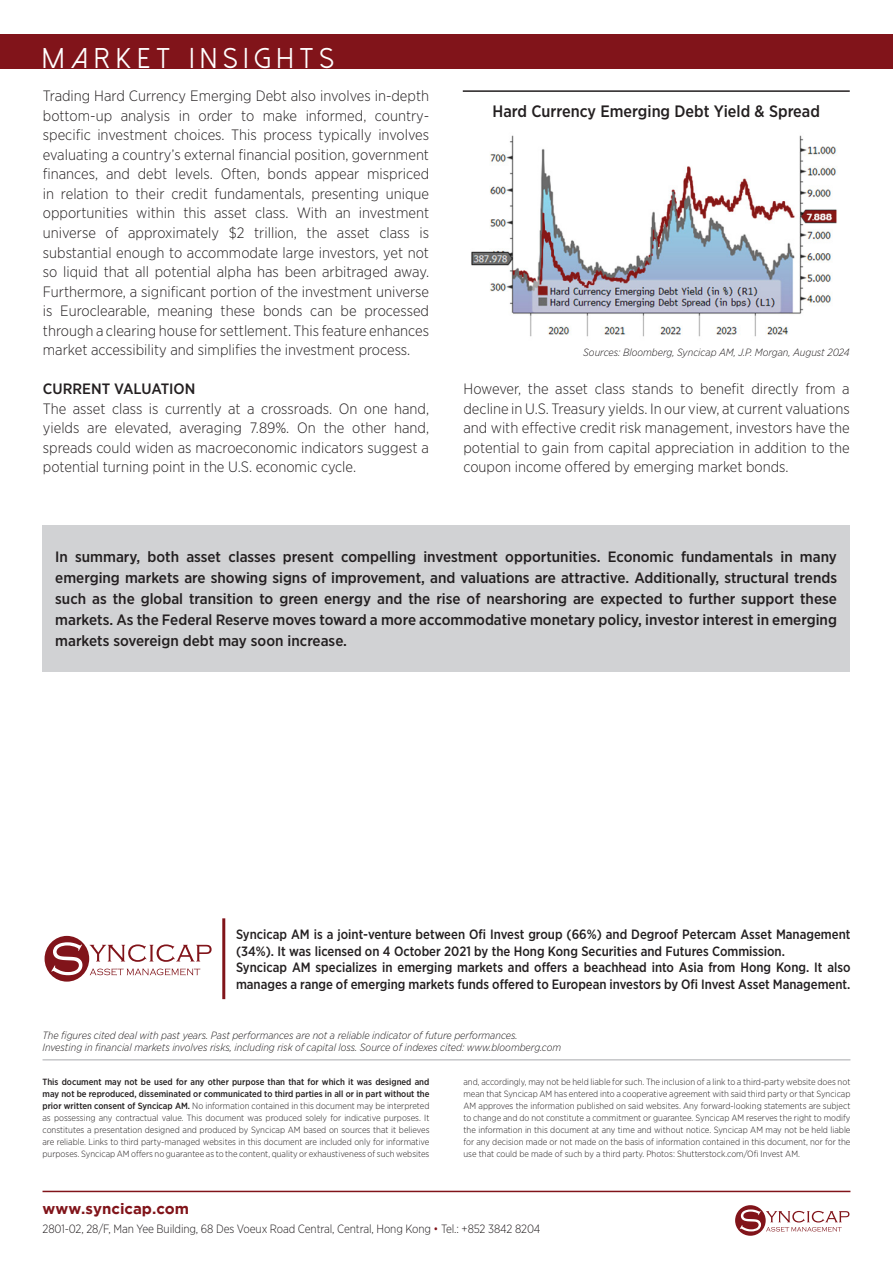
<style>
.page{position:relative;width:893px;height:1263px;background:#fff}
.page>*{position:absolute;margin:0;border:0;box-sizing:border-box;transform-origin:0 0}
.t1{font:28.5px "Dolce Vita";letter-spacing:.25em;color:#fff}
.t2{font:500 16.5px "Gotham Narrow";color:#231f20}
.t3{font:300 15px/19.5px "Gotham Narrow";color:#231f20;text-align:justify}
.t4{font:500 15px/21px "Gotham Narrow";color:#231f20;text-align:justify}
.t5{font:500 15px "Gotham Narrow";color:#231f20;scale:1.04 1}
.t6{font:700 15px "Gotham";color:#81141a}
.t7{font:500 13.5px/16.5px "Gotham Narrow";color:#231f20}
.t8{font:300 12px "Gotham Narrow";letter-spacing:-.01em;color:#231f20}
.t9{font:italic 300 10.5px "Gotham Narrow";color:#231f20}
.t10{font:300 9px/12px "Gotham Narrow";color:#231f20;text-align:justify}
.s1{font-weight:500}
.s2{color:#81141a}
</style>
<div class="page">
<hr style="left:222px;top:918px;width:3px;height:81px;background:#81141a">
<hr style="left:43px;top:1059px;width:807px;height:1px;background:#a8a9ad">
<svg style="left:45px;top:936px;width:167px;height:46px"></svg>
<div style="left:43px;top:525px;width:807px;height:147px;background:#d1d2d4"></div>
<div style="left:0;top:34px;width:893px;height:34px;background:#81141a"></div>
<img style="left:471px;top:135px;width:366px;height:202px">
<hr style="left:463px;top:90px;width:387px;height:2px;background:#231f20">
<hr style="left:43px;top:1191px;width:807px;height:1px;background:#81141a">
<svg style="left:735px;top:1205px;width:114px;height:31px"></svg>
<p class="t1" style="left:43px;top:44px;width:293px">MARKET INSIGHTS</p>
<p class="t3" style="left:43px;top:86px;width:388px">Trading Hard Currency Emerging Debt also involves in-depth bottom-up analysis in order to make informed, country&shy;specific investment choices. This process typically involves evaluating a country’s external financial position, government finances, and debt levels. Often, bonds appear mispriced in relation to their credit fundamentals, presenting unique opportunities within this asset class. With an investment universe of approximately $2 trillion, the asset class is substantial enough to accommodate large investors, yet not so liquid that all potential alpha has been arbitraged away.<br>Furthermore, a significant portion of the investment universe is Euroclearable, meaning these bonds can be processed through a clearing house for settlement. This feature enhances market accessibility and simplifies the investment process.</p>
<p class="t5" style="left:43px;top:379px;width:148px">CURRENT VALUATION</p>
<p class="t3" style="left:43px;top:398px;width:388px">The asset class is currently at a crossroads. On one hand, yields are elevated, averaging 7.89%. On the other hand, spreads could widen as macroeconomic indicators suggest a potential turning point in the U.S. economic cycle.</p>
<p class="t2" style="left:493px;top:101px;width:329px">Hard Currency Emerging Debt Yield &amp; Spread</p>
<p class="t9" style="left:583px;top:346px;width:268px">Sources: Bloomberg, Syncicap AM, J.P. Morgan, August 2024</p>
<p class="t3" style="left:463px;top:379px;width:388px">However, the asset class stands to benefit directly from a decline in U.S. Treasury yields. In our view, at current valuations and with effective credit risk management, investors have the potential to gain from capital appreciation in addition to the coupon income offered by emerging market bonds.</p>
<p class="t4" style="left:55px;top:546px;width:783px">In summary, both asset classes present compelling investment opportunities. Economic fundamentals in many emerging markets are showing signs of improvement, and valuations are attractive. Additionally, structural trends such as the global transition to green energy and the rise of nearshoring are expected to further support these markets. As the Federal Reserve moves toward a more accommodative monetary policy, investor interest in emerging markets sovereign debt may soon increase.</p>
<p class="t7" style="left:236px;top:926px;width:616px">Syncicap AM is a joint-venture between Ofi Invest group (66%) and Degroof Petercam Asset Management (34%). It was licensed on 4 October 2021 by the Hong Kong Securities and Futures Commission.</p>
<p class="t7" style="left:236px;top:959px;width:616px">Syncicap AM specializes in emerging markets and offers a beachhead into Asia from Hong Kong. It also manages a range of emerging markets funds offered to European investors by Ofi Invest Asset Management.</p>
<p class="t9" style="left:43px;top:1028px;width:477px">The figures cited deal with past years. Past performances are not a reliable indicator of future performances.</p>
<p class="t9" style="left:43px;top:1040px;width:520px">Investing in financial markets involves risks, including risk of capital loss. Source of indexes cited: www.bloomberg.com</p>
<p class="t10" style="left:43px;top:1076px;width:388px"><span class="s1">This document may not be used for any other purpose than that for which it was designed and may not be reproduced, disseminated or communicated to third parties in all or in part without the prior written consent of Syncicap AM.</span> No information contained in this document may be interpreted as possessing any contractual value. This document was produced solely for indicative purposes. It constitutes a presentation designed and produced by Syncicap AM based on sources that it believes are reliable. Links to third party-managed websites in this document are included only for informative purposes. Syncicap AM offers no guarantee as to the content, quality or exhaustiveness of such websites</p>
<p class="t10" style="left:463px;top:1076px;width:388px">and, accordingly, may not be held liable for such. The inclusion of a link to a third-party website does not mean that Syncicap AM has entered into a cooperative agreement with said third party or that Syncicap AM approves the information published on said websites. Any forward-looking statements are subject to change and do not constitute a commitment or guarantee. Syncicap AM reserves the right to modify the information in this document at any time and without notice. Syncicap AM may not be held liable for any decision made or not made on the basis of information contained in this document, nor for the use that could be made of such by a third party. Photos: Shutterstock.com/Ofi Invest AM.</p>
<p class="t6" style="left:43px;top:1200px;width:148px">www.syncicap.com</p>
<p class="t8" style="left:43px;top:1222px;width:500px">2801-02, 28/F, Man Yee Building, 68 Des Voeux Road Central, Central, Hong Kong <span class="s2">•</span> Tel.: +852 3842 8204</p>
</div>
